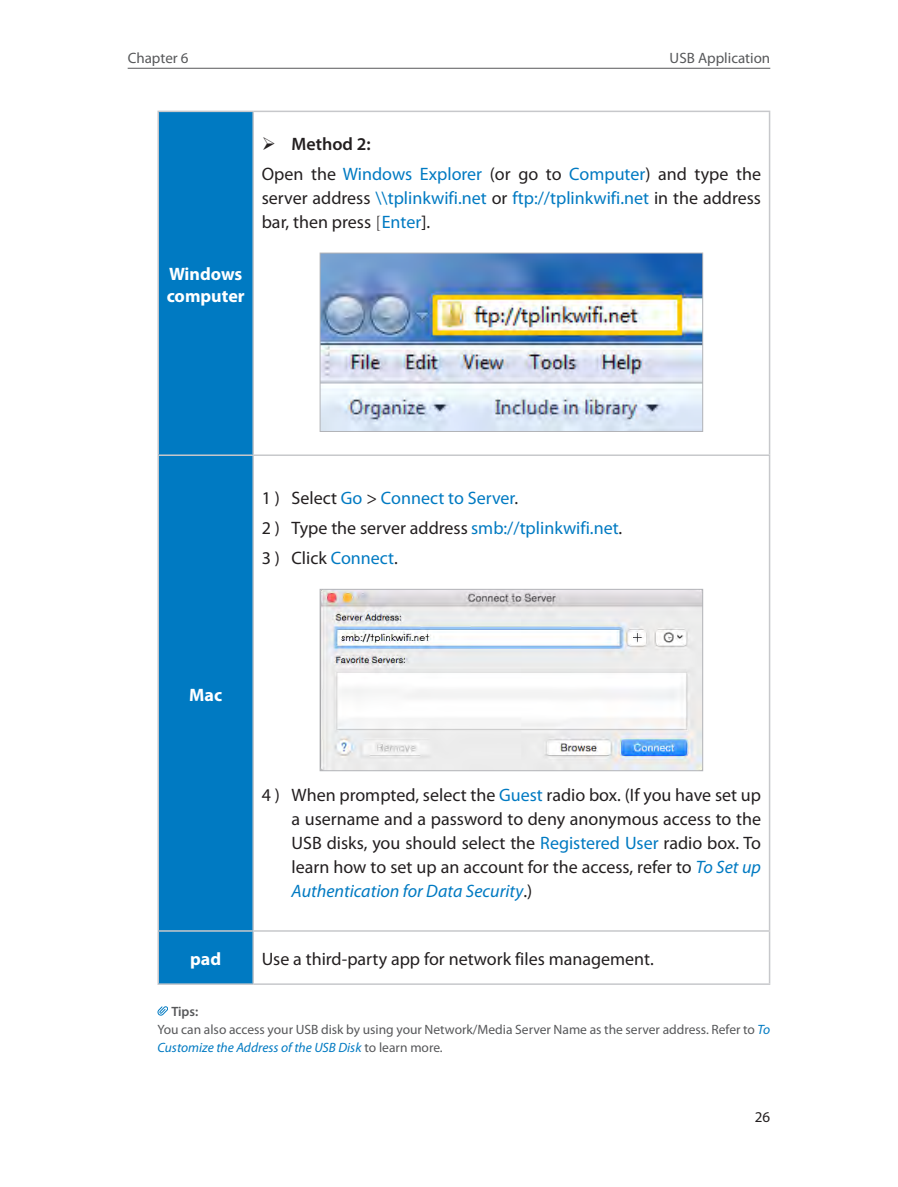
<style>
.page{position:relative;width:898px;height:1187px;background:#fff}
.page>*{position:absolute;margin:0;border:0;box-sizing:border-box;transform-origin:0 0}
.正文{font:18px/24px "Myriad Pro";color:#231f20;text-align:justify}
.t1{font:18px "Myriad Pro";color:#007ac2}
.图片{font:700 18px/21.6px "Myriad Pro";color:#fff}
.t2{font:600 18px "Myriad Pro";color:#231f20}
.t3{font:15px "Myriad Pro";color:#57585a}
.t4{font:15px "Myriad Pro";color:#231f20}
.Note{font:13.5px/18px "Myriad Pro";color:#57585a}
.Note_段前{font:600 13.5px "Myriad Pro";color:#57585a}
.s1{color:#007ac2}
.s2{font-family:"Adobe Song Std";font-weight:300}
.s3{color:#231f20}
.s4{font-style:italic;color:#007ac2}
</style>
<div class="page">
<hr style="left:128px;top:68px;width:642px;height:1px;background:#57585a">
<div style="left:159px;top:112px;width:93px;height:871px;background:#007ac2"></div>
<hr style="left:157px;top:111px;width:96px;height:1px;background:#c7c8cb">
<hr style="left:157px;top:112px;width:2px;height:342px;background:#c7c8cb">
<hr style="left:253px;top:111px;width:517px;height:1px;background:#c7c8cb">
<hr style="left:252px;top:112px;width:2px;height:342px;background:#c7c8cb">
<hr style="left:768px;top:112px;width:2px;height:342px;background:#c7c8cb">
<hr style="left:157px;top:454px;width:96px;height:2px;background:#c7c8cb">
<hr style="left:157px;top:456px;width:2px;height:474px;background:#c7c8cb">
<hr style="left:253px;top:454px;width:517px;height:2px;background:#c7c8cb">
<hr style="left:252px;top:456px;width:2px;height:474px;background:#c7c8cb">
<hr style="left:768px;top:456px;width:2px;height:474px;background:#c7c8cb">
<hr style="left:157px;top:930px;width:96px;height:1px;background:#c7c8cb">
<hr style="left:157px;top:931px;width:2px;height:52px;background:#c7c8cb">
<hr style="left:253px;top:930px;width:517px;height:1px;background:#c7c8cb">
<hr style="left:252px;top:931px;width:2px;height:52px;background:#c7c8cb">
<hr style="left:768px;top:931px;width:2px;height:52px;background:#c7c8cb">
<hr style="left:157px;top:983px;width:96px;height:1px;background:#c7c8cb">
<hr style="left:253px;top:983px;width:517px;height:1px;background:#c7c8cb">
<img style="left:322px;top:255px;width:378px;height:174px">
<div style="left:320px;top:253px;width:382px;height:178px;border:1px solid #b2b3b7"></div>
<img style="left:322px;top:591px;width:378px;height:177px">
<div style="left:320px;top:589px;width:382px;height:181px;border:1px solid #b2b3b7"></div>
<svg style="left:157px;top:1006px;width:11px;height:9px"></svg>
<p class="t3" style="left:128px;top:48px;width:62px">Chapter 6</p>
<p class="t3" style="left:669px;top:48px;width:102px">USB Application</p>
<p class="图片" style="left:167px;top:262px;width:79px">Windows computer</p>
<p class="t2" style="left:291px;top:132px;width:81px">Method 2:</p>
<p class="正文" style="left:261px;top:162px;width:500px">Open the <span class="s1">Windows Explorer</span> (or go to <span class="s1">Computer</span>) and type the server address <span class="s1">\\tplinkwifi.net</span> or <span class="s1">ftp://tplinkwifi.net</span> in the address bar, then press <span class="s2">[</span><span class="s1">Enter</span>].</p>
<p class="t1" style="left:261px;top:487px;width:258px"><span class="s3">1 ) Select</span> Go <span class="s3">&gt;</span> Connect to Server<span class="s3">.</span></p>
<p class="正文" style="left:261px;top:516px;width:362px">2 ) Type the server address <span class="s1">smb://tplinkwifi.net</span>.</p>
<p class="正文" style="left:261px;top:546px;width:138px">3 ) Click <span class="s1">Connect</span>.</p>
<p class="图片" style="left:189px;top:683px;width:34px">Mac</p>
<p class="正文" style="left:291px;top:782px;width:471px;text-indent:-30px">4 ) When prompted, select the <span class="s1">Guest</span> radio box. (If you have set up a username and a password to deny anonymous access to the USB disks, you should select the <span class="s1">Registered User</span> radio box. To learn how to set up an account for the access, refer to <span class="s4">To Set up Authentication for Data Security</span>.)</p>
<p class="图片" style="left:190px;top:947px;width:32px">pad</p>
<p class="正文" style="left:261px;top:946px;width:393px">Use a third-party app for network files management.</p>
<p class="Note_段前" style="left:171px;top:1002px;width:29px">Tips:</p>
<p class="Note" style="left:157px;top:1019px;width:614px">You can also access your USB disk by using your Network/Media Server Name as the server address. Refer to <span class="s4">To<br>Customize the Address of the USB Disk</span> to learn more.</p>
<p class="t4" style="left:754px;top:1107px;width:17px">26</p>
</div>
